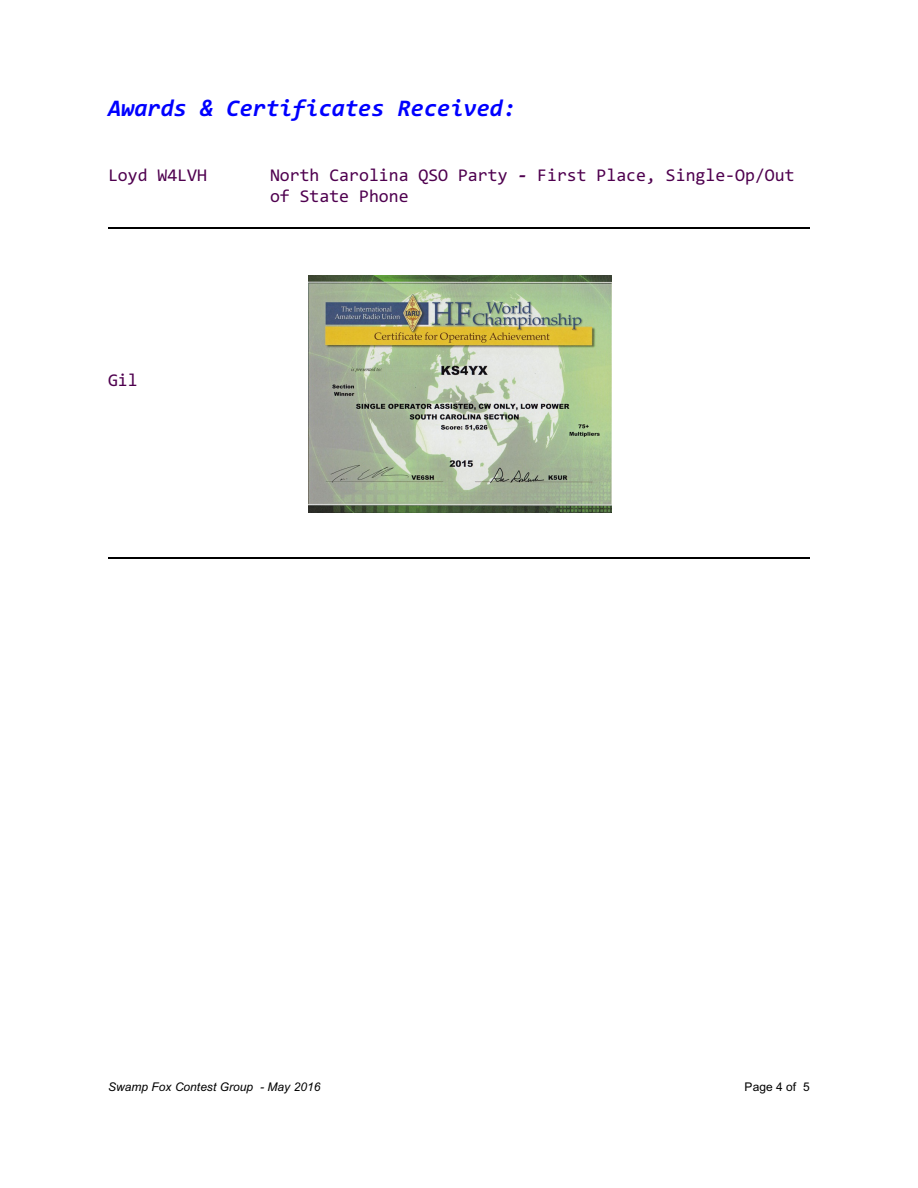
<style>
.page{position:relative;width:918px;height:1188px;background:#fff}
.page>*{position:absolute;margin:0;border:0;box-sizing:border-box;transform-origin:0 0}
.t1{font:italic 700 24px "Consolas";color:#00f}
.t2{font:18px/21px "Consolas";color:#4f004f}
.t3{font:italic 12px "Arial";color:#000}
.t4{font:12px "Arial";color:#000}
.s1{font-weight:700;font-style:italic}
</style>
<div class="page">
<img style="left:308px;top:275px;width:303px;height:238px">
<hr style="left:108px;top:228px;width:702px;height:1px;background:#000">
<hr style="left:108px;top:557px;width:702px;height:2px;background:#000">
<h1 class="t1" style="left:108px;top:99px;width:410px">Awards &amp; Certificates Received:</h1>
<p class="t2" style="left:108px;top:166px;width:100px">Loyd W4LVH</p>
<p class="t2" style="left:270px;top:166px;width:526px">North Carolina QSO Party <span class="s1">-</span> First Place, Single-Op/Out of State Phone</p>
<p class="t2" style="left:108px;top:371px;width:31px">Gil</p>
<p class="t3" style="left:108px;top:1082px;width:214px">Swamp Fox Contest Group - May 2016</p>
<p class="t4" style="left:745px;top:1082px;width:67px">Page 4 of 5</p>
</div>
